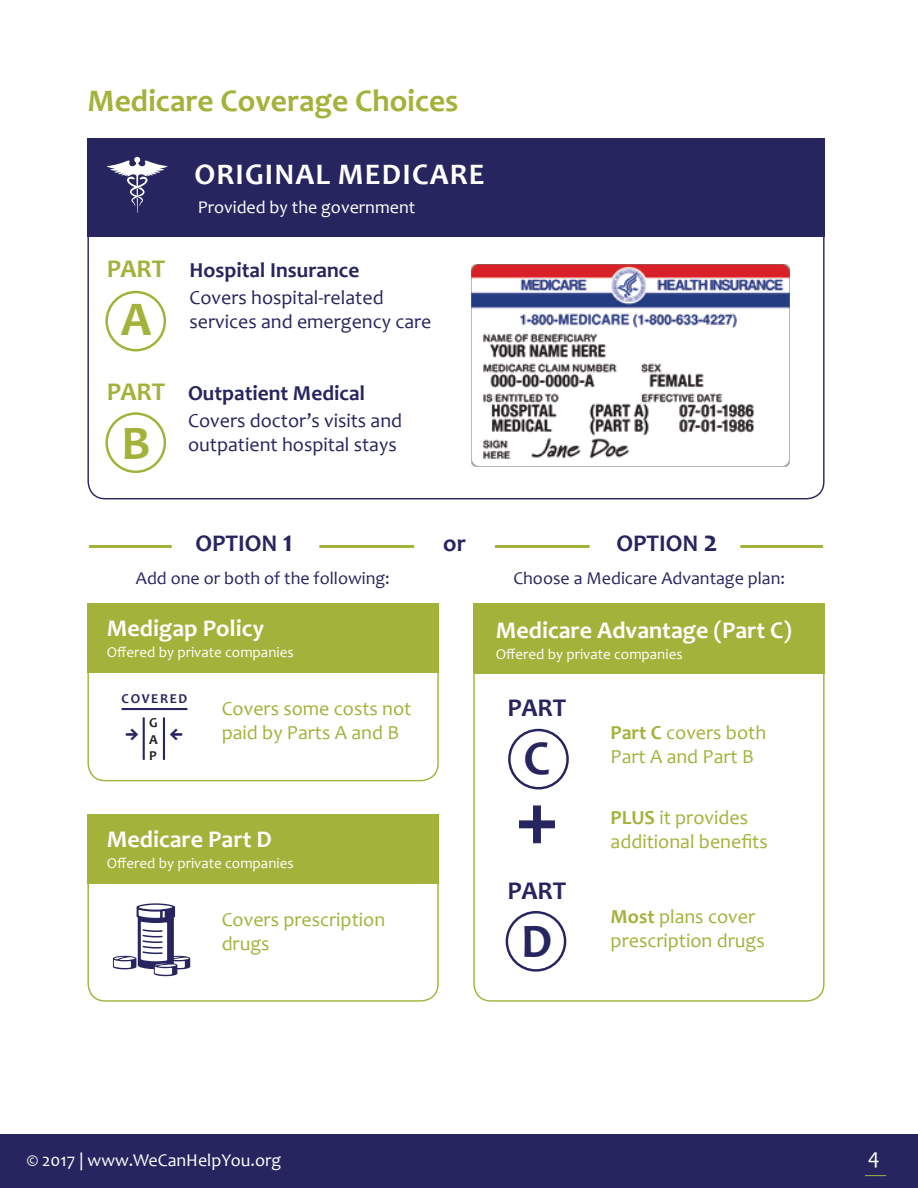
<style>
.page{position:relative;width:918px;height:1188px;background:#fff}
.page>*{position:absolute;margin:0;border:0;box-sizing:border-box;transform-origin:0 0}
.t1{font:700 90px "Candara";color:#27255f}
.t2{font:700 48.45px "Candara";color:#a3b23a}
.t3{font:700 48.45px "Candara";color:#27255f}
.t4{font:700 31.5px "Candara";color:#a3b23a}
.t5{font:700 30px "Candara";letter-spacing:.04em;color:#fff}
.t6{font:700 25.65px "Candara";color:#a3b23a}
.t7{font:700 25.65px "Candara";color:#27255f}
.t8{font:700 24px "Candara";color:#fff}
.t9{font:700 24px "Candara";color:#27255f}
.t10{font:22.5px "Candara";color:#fff}
.t11{font:700 22.05px "Source Sans Pro";color:#27255f}
.t12{font:700 21.45px "Candara";color:#27255f}
.t13{font:19.95px/24px "Candara";color:#a3b23a}
.t14{font:19.95px/24px "Candara";color:#27255f}
.t15{font:18px "Candara";color:#27255f}
.t16{font:18px "Candara";color:#fff}
.t17{font:15px "Candara";color:#fff}
.t18{font:700 13.65px "Candara";letter-spacing:.12em;color:#27255f}
.t19{font:700 13.65px/16.4px "Candara";color:#231f20;text-align:justify}
.s1{font-size:30px}
.s2{font-weight:700}
</style>
<div class="page">
<div style="left:0;top:1134px;width:918px;height:54px;background:#27255f"></div>
<svg style="left:865px;top:1175px;width:21px;height:1px"></svg>
<div style="left:105px;top:291px;width:61px;height:60px;border:2px solid #a3b23a;border-radius:50%"></div>
<div style="left:87px;top:139px;width:738px;height:98px;background:#27255f"></div>
<svg style="left:107px;top:157px;width:61px;height:56px"></svg>
<div style="left:105px;top:412px;width:61px;height:61px;border:2px solid #a3b23a;border-radius:50%"></div>
<div style="left:87px;top:603px;width:352px;height:70px;background:#a3b23a"></div>
<div style="left:87px;top:603px;width:352px;height:178px;border:1px solid #a3b23a;border-radius:17px"></div>
<svg style="left:113px;top:903px;width:77px;height:73px"></svg>
<div style="left:87px;top:814px;width:352px;height:70px;background:#a3b23a"></div>
<div style="left:473px;top:603px;width:352px;height:70px;background:#a3b23a"></div>
<div style="left:508px;top:729px;width:61px;height:60px;border:2px solid #262560;border-radius:50%"></div>
<div style="left:506px;top:911px;width:60px;height:61px;border:2px solid #262560;border-radius:50%"></div>
<hr style="left:143px;top:717px;width:2px;height:43px;background:#27255f">
<hr style="left:163px;top:717px;width:2px;height:43px;background:#27255f">
<hr style="left:122px;top:708px;width:65px;height:2px;background:#27255f">
<hr style="left:319px;top:545px;width:95px;height:3px;background:#a3b23a">
<hr style="left:495px;top:545px;width:95px;height:3px;background:#a3b23a">
<hr style="left:89px;top:545px;width:83px;height:3px;background:#a3b23a">
<hr style="left:740px;top:545px;width:83px;height:3px;background:#a3b23a">
<img style="left:471px;top:264px;width:319px;height:203px">
<h3 class="t4" style="left:87px;top:81px;width:373px">Medicare Coverage Choices</h3>
<p class="t6" style="left:107px;top:253px;width:60px">PART</p>
<h2 class="t2" style="left:121px;top:289px;width:32px">A</h2>
<p class="t6" style="left:107px;top:376px;width:60px">PART</p>
<h2 class="t2" style="left:122px;top:413px;width:31px">B</h2>
<h3 class="t5" style="left:194px;top:155px;width:292px">ORIGINAL MEDICARE</h3>
<p class="t16" style="left:198px;top:197px;width:219px">Provided by the government</p>
<p class="t12" style="left:189px;top:256px;width:171px">Hospital Insurance</p>
<p class="t14" style="left:189px;top:285px;width:244px">Covers hospital-related services and emergency care</p>
<p class="t12" style="left:188px;top:380px;width:179px">Outpatient Medical</p>
<p class="t14" style="left:188px;top:409px;width:216px">Covers doctor’s visits and outpatient hospital stays</p>
<p class="t9" style="left:196px;top:529px;width:99px">OPTION <span class="s1">1</span></p>
<p class="t9" style="left:443px;top:529px;width:24px">or</p>
<p class="t9" style="left:616px;top:529px;width:103px">OPTION <span class="s1">2</span></p>
<p class="t15" style="left:136px;top:567px;width:255px">Add one or both of the following:</p>
<p class="t15" style="left:513px;top:567px;width:273px">Choose a Medicare Advantage plan:</p>
<p class="t8" style="left:107px;top:613px;width:159px">Medigap Policy</p>
<p class="t17" style="left:107px;top:644px;width:188px">Offered by private companies</p>
<p class="t18" style="left:122px;top:690px;width:67px">COVERED</p>
<p class="t11" style="left:125px;top:718px;width:15px">→</p>
<p class="t19" style="left:149px;top:715px;width:10px">G A P</p>
<p class="t13" style="left:222px;top:697px;width:191px">Covers some costs not paid by Parts A and B</p>
<p class="t8" style="left:107px;top:824px;width:167px">Medicare Part D</p>
<p class="t17" style="left:107px;top:854px;width:188px">Offered by private companies</p>
<p class="t13" style="left:222px;top:908px;width:165px">Covers prescription drugs</p>
<p class="t8" style="left:496px;top:615px;width:298px">Medicare Advantage (Part C)</p>
<p class="t17" style="left:496px;top:645px;width:188px">Offered by private companies</p>
<p class="t7" style="left:508px;top:692px;width:60px">PART</p>
<h2 class="t3" style="left:524px;top:728px;width:28px">C</h2>
<h1 class="t1" style="left:514px;top:761px;width:47px">+</h1>
<p class="t7" style="left:508px;top:874px;width:60px">PART</p>
<h2 class="t3" style="left:521px;top:911px;width:33px">D</h2>
<p class="t13" style="left:611px;top:721px;width:157px"><span class="s2">Part C</span> covers both<br>Part A and Part B</p>
<p class="t13" style="left:611px;top:805px;width:159px"><span class="s2">PLUS</span> it provides additional benefits</p>
<p class="t13" style="left:611px;top:904px;width:156px"><span class="s2">Most</span> plans cover prescription drugs</p>
<p class="t16" style="left:27px;top:1149px;width:256px">© 2017 | www.WeCanHelpYou.org</p>
<p class="t10" style="left:868px;top:1143px;width:13px">4</p>
</div>
